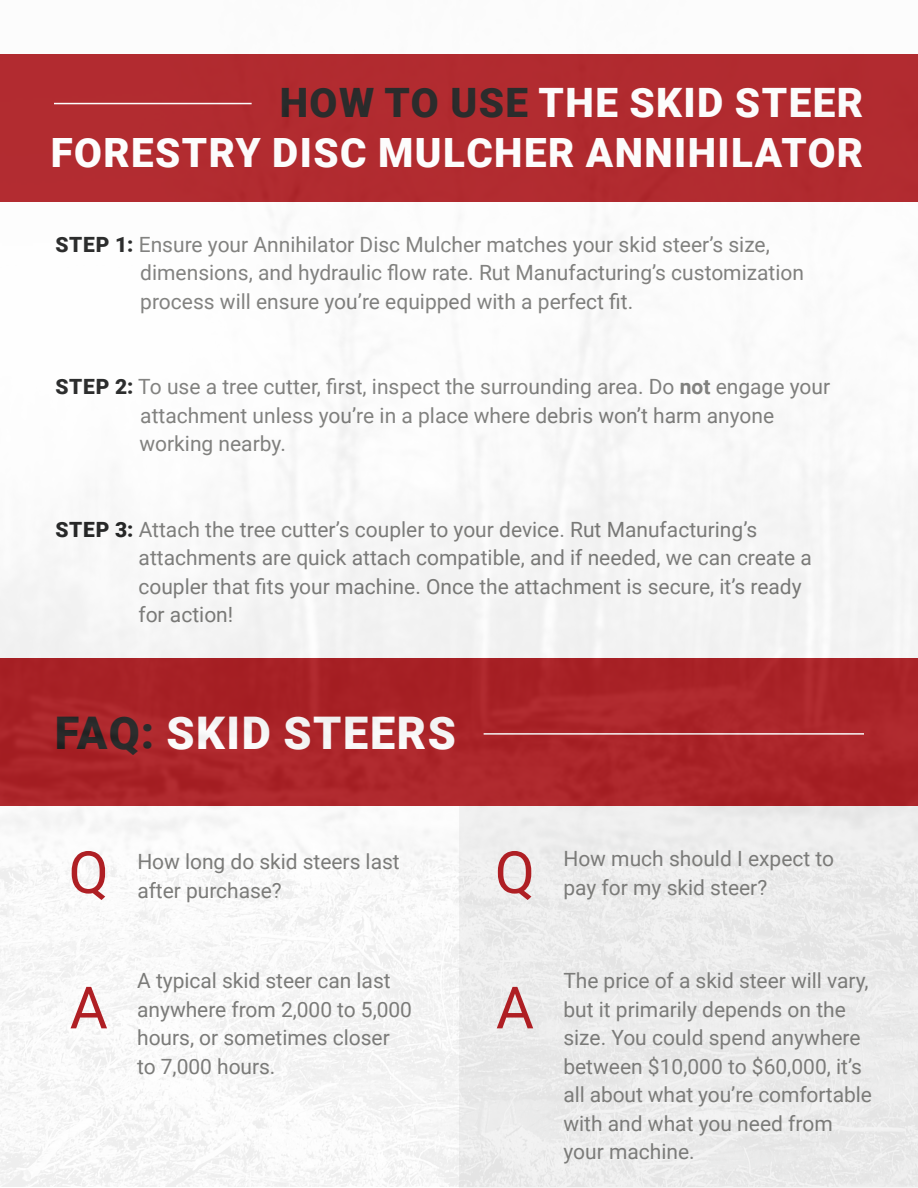
<style>
.page{position:relative;width:918px;height:1188px;background:#fff}
.page>*{position:absolute;margin:0;border:0;box-sizing:border-box;transform-origin:0 0}
.t1{font:58.35px "Roboto";color:#af1f24}
.t2{font:900 45px "Roboto";letter-spacing:.035em;color:#fff}
.t3{font:900 40.5px "Roboto";letter-spacing:.035em;color:#fff}
.t4{font:900 40.35px "Roboto";letter-spacing:.035em;color:#fff}
.t5{font:21px/28.5px "Roboto";color:#7b7b79}
.s1{color:#1f2020}
.s2{font-weight:900;color:#1f2020}
.s3{font-weight:700}
</style>
<div class="page">
<img style="left:0;top:54px;width:918px;height:1133px">
<div style="left:459px;top:806px;width:459px;height:382px;background:#ececec"></div>
<p class="t3" style="left:280px;top:75px;width:585px"><span class="s1">HOW TO USE</span> THE SKID STEER</p>
<p class="t4" style="left:51px;top:124px;width:814px">FORESTRY DISC MULCHER ANNIHILATOR</p>
<p class="t5" style="left:140px;top:229px;width:665px;text-indent:-85px"><span class="s2">STEP 1:</span> Ensure your Annihilator Disc Mulcher matches your skid steer’s size, dimensions, and hydraulic flow rate. Rut Manufacturing’s customization process will ensure you’re equipped with a perfect fit.</p>
<p class="t5" style="left:139px;top:372px;width:692px;text-indent:-84px"><span class="s2">STEP 2:</span> To use a tree cutter, first, inspect the surrounding area. Do <span class="s3">not</span> engage your attachment unless you’re in a place where debris won’t harm anyone working nearby.</p>
<p class="t5" style="left:138px;top:514px;width:675px;text-indent:-83px"><span class="s2">STEP 3:</span> Attach the tree cutter’s coupler to your device. Rut Manufacturing’s attachments are quick attach compatible, and if needed, we can create a coupler that fits your machine. Once the attachment is secure, it’s ready for action!</p>
<p class="t2" style="left:55px;top:702px;width:403px"><span class="s1">FAQ:</span> SKID STEERS</p>
<p class="t1" style="left:69px;top:831px;width:42px">Q</p>
<p class="t5" style="left:137px;top:847px;width:264px">How long do skid steers last after purchase?</p>
<p class="t1" style="left:70px;top:967px;width:40px">A</p>
<p class="t5" style="left:137px;top:966px;width:276px">A typical skid steer can last anywhere from 2,000 to 5,000 hours, or sometimes closer to 7,000 hours.</p>
<p class="t1" style="left:495px;top:831px;width:42px">Q</p>
<p class="t5" style="left:563px;top:844px;width:272px">How much should I expect to pay for my skid steer?</p>
<p class="t1" style="left:496px;top:967px;width:40px">A</p>
<p class="t5" style="left:563px;top:966px;width:310px">The price of a skid steer will vary, but it primarily depends on the size. You could spend anywhere between $10,000 to $60,000, it’s all about what you’re comfortable with and what you need from your machine.</p>
</div>
